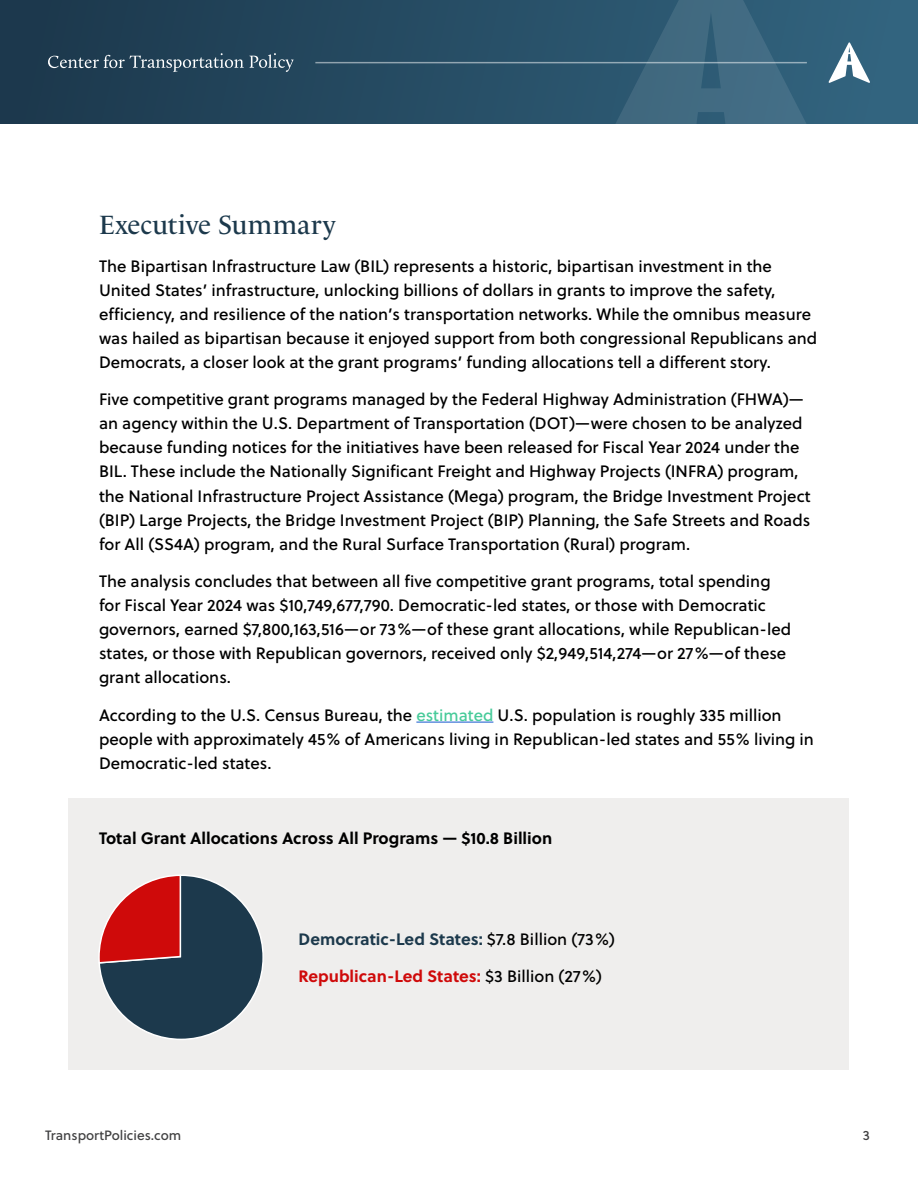
<style>
.page{position:relative;width:918px;height:1188px;background:#fff}
.page>*{position:absolute;margin:0;border:0;box-sizing:border-box;transform-origin:0 0}
.t1{font:27px "Le Monde Livre Cla Std";letter-spacing:-.005em;color:#1c394c}
.t2{font:16.5px/24px "Soleil Bk";color:#000}
.t3{font:700 16.5px "Soleil";color:#000}
.t4{font:700 16.5px "Soleil";color:#1c394c}
.t5{font:700 16.5px "Soleil";color:#cf0a0a}
.t6{font:13.5px "Soleil Bk";color:#414142}
.s1{color:#48cb9a}
.s2{font-family:"Soleil Bk";font-weight:400;color:#000}
</style>
<div class="page">
<div style="left:0;top:0;width:918px;height:124px;background:#214258"></div>
<svg style="left:422px;top:0;width:496px;height:124px"></svg>
<svg style="left:48px;top:53px;width:246px;height:19px"></svg>
<svg style="left:829px;top:42px;width:41px;height:41px"></svg>
<hr style="left:315px;top:62px;width:492px;height:1px;background:#fff">
<div style="left:69px;top:798px;width:780px;height:272px;background:#efeeed"></div>
<hr style="left:416px;top:722px;width:77px;height:1px;background:#15c">
<div style="left:99px;top:875px;width:164px;height:164px;background:#1c394c;border-radius:81px"></div>
<svg style="left:98px;top:874px;width:84px;height:90px"></svg>
<h1 class="t1" style="left:99px;top:209px;width:238px">Executive Summary</h1>
<p class="t2" style="left:99px;top:253px;width:720px">The Bipartisan Infrastructure Law (BIL) represents a historic, bipartisan investment in the United States’ infrastructure, unlocking billions of dollars in grants to improve the safety, efficiency, and resilience of the nation’s transportation networks. While the omnibus measure was hailed as bipartisan because it enjoyed support from both congressional Republicans and Democrats, a closer look at the grant programs’ funding allocations tell a different story.</p>
<p class="t2" style="left:99px;top:387px;width:713px">Five competitive grant programs managed by the Federal Highway Administration (FHWA)— an agency within the U.S. Department of Transportation (DOT)—were chosen to be analyzed because funding notices for the initiatives have been released for Fiscal Year 2024 under the BIL. These include the Nationally Significant Freight and Highway Projects (INFRA) program, the National Infrastructure Project Assistance (Mega) program, the Bridge Investment Project (BIP) Large Projects, the Bridge Investment Project (BIP) Planning, the Safe Streets and Roads for All (SS4A) program, and the Rural Surface Transportation (Rural) program.</p>
<p class="t2" style="left:99px;top:569px;width:694px">The analysis concludes that between all five competitive grant programs, total spending for Fiscal Year 2024 was $10,749,677,790. Democratic-led states, or those with Democratic governors, earned $7,800,163,516—or 73%—of these grant allocations, while Republican-led states, or those with Republican governors, received only $2,949,514,274—or 27%—of these grant allocations.</p>
<p class="t2" style="left:99px;top:702px;width:717px">According to the U.S. Census Bureau, the <span class="s1">estimated</span> U.S. population is roughly 335 million people with approximately 45% of Americans living in Republican-led states and 55% living in<br>Democratic-led states.</p>
<p class="t3" style="left:99px;top:825px;width:455px">Total Grant Allocations Across All Programs — $10.8 Billion</p>
<p class="t4" style="left:299px;top:926px;width:318px">Democratic-Led States: <span class="s2">$7.8 Billion (73%)</span></p>
<p class="t5" style="left:299px;top:964px;width:305px">Republican-Led States: <span class="s2">$3 Billion (27%)</span></p>
<p class="t6" style="left:45px;top:1125px;width:138px">TransportPolicies.com</p>
<p class="t6" style="left:863px;top:1125px;width:9px">3</p>
</div>
